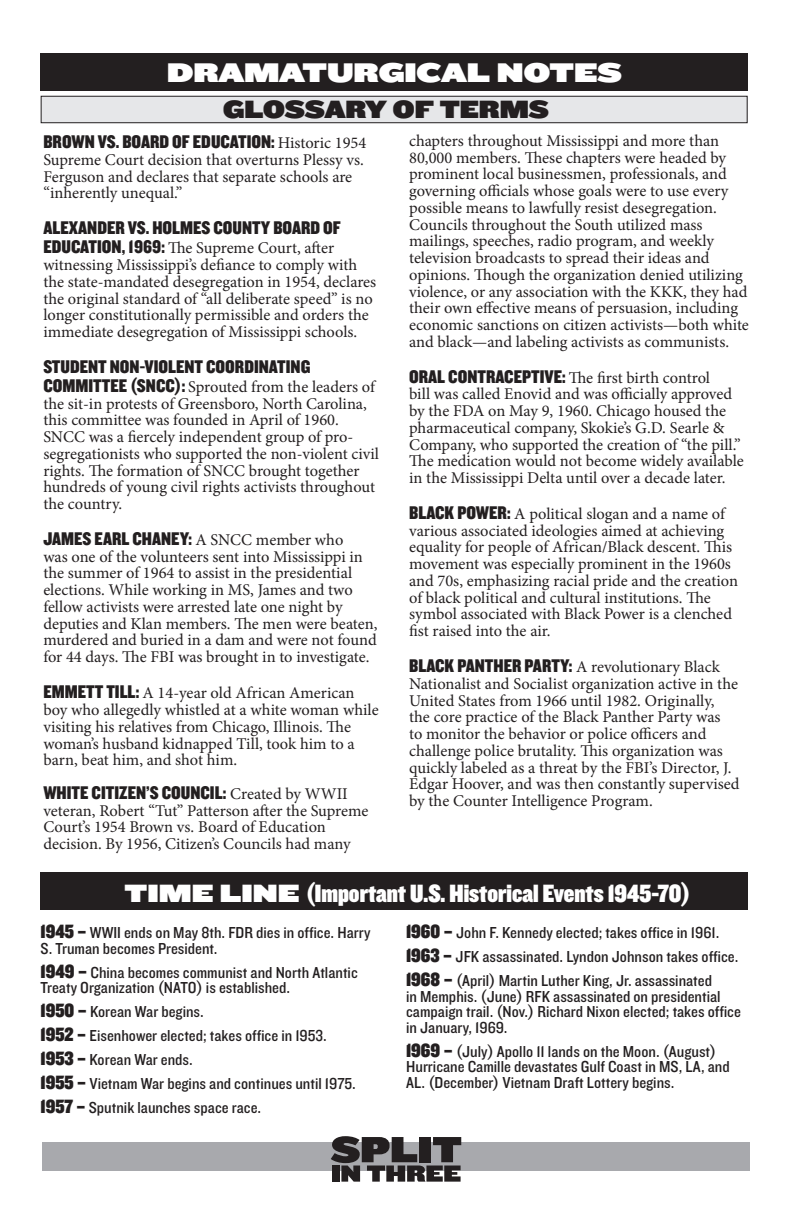
<style>
.page{position:relative;width:792px;height:1224px;background:#fff}
.page>*{position:absolute;margin:0;border:0;box-sizing:border-box;transform-origin:0 0}
.t1{font:28px "Knockout HTF94 Ultmt Sumo";color:#fff}
.t2{font:26px "Knockout HTF90 Ultmt Welterwt";color:#fff}
.t3{font:26px "Knockout HTF93 Ultmt Heviwt";color:#231f20}
.t4{font:19px "Knockout HTF70 Full Welterwt";color:#231f20}
.t5{font:16.4px/16.8px "Minion Pro";color:#231f20}
.t6{font:16.4px/15.6px "Knockout HTF30 Junior Welterwt";color:#231f20}
.s1{font-family:"Minion Pro";font-size:16.4px}
.s2{font-family:"Knockout HTF70 Full Welterwt";font-size:19px}
.s3{font-family:"Knockout HTF94 Ultmt Sumo"}
.s4{font-family:"Knockout HTF90 Ultmt Welterwt";font-size:20px}
</style>
<div class="page">
<div style="left:42px;top:1142px;width:708px;height:29px;background:#a8a9ad"></div>
<svg style="left:331px;top:1136px;width:130px;height:46px"></svg>
<div style="left:41px;top:96px;width:706px;height:27px;background:#e6e7e9"></div>
<div style="left:41px;top:96px;width:707px;height:27px;border:1px solid #231f20"></div>
<div style="left:41px;top:53px;width:707px;height:38px;background:#231f20"></div>
<div style="left:41px;top:872px;width:707px;height:38px;background:#231f20"></div>
<h1 class="t1" style="left:167px;top:57px;width:456px">DRAMATURGICAL NOTES</h1>
<h2 class="t3" style="left:223px;top:95px;width:327px">GLOSSARY OF TERMS</h2>
<p class="t4" style="left:43px;top:132px;width:325px">BROWN VS. BOARD OF EDUCATION: <span class="s1">Historic 1954</span></p>
<p class="t5" style="left:43px;top:151px;width:322px">Supreme Court decision that overturns Plessy vs.<br>Ferguson and declares that separate schools are “inherently unequal.”</p>
<p class="t4" style="left:43px;top:218px;width:299px">ALEXANDER VS. HOLMES COUNTY BOARD OF</p>
<p class="t5" style="left:43px;top:240px;width:334px"><span class="s2">EDUCATION, 1969:</span> The Supreme Court, after witnessing Mississippi’s defiance to comply with the state-mandated desegregation in 1954, declares the original standard of “all deliberate speed” is no longer constitutionally permissible and orders the immediate desegregation of Mississippi schools.</p>
<p class="t4" style="left:43px;top:357px;width:269px">STUDENT NON-VIOLENT COORDINATING</p>
<p class="t5" style="left:43px;top:378px;width:337px"><span class="s2">COMMITTEE (SNCC):</span> Sprouted from the leaders of the sit-in protests of Greensboro, North Carolina, this committee was founded in April of 1960.<br>SNCC was a fiercely independent group of pro&shy;segregationists who supported the non-violent civil rights. The formation of SNCC brought together hundreds of young civil rights activists throughout the country.</p>
<p class="t4" style="left:43px;top:529px;width:302px">JAMES EARL CHANEY: <span class="s1">A SNCC member who</span></p>
<p class="t5" style="left:43px;top:548px;width:336px">was one of the volunteers sent into Mississippi in the summer of 1964 to assist in the presidential elections. While working in MS, James and two fellow activists were arrested late one night by deputies and Klan members. The men were beaten, murdered and buried in a dam and were not found for 44 days. The FBI was brought in to investigate.</p>
<p class="t5" style="left:43px;top:685px;width:337px"><span class="s2">EMMETT TILL:</span> A 14-year old African American boy who allegedly whistled at a white woman while visiting his relatives from Chicago, Illinois. The woman’s husband kidnapped Till, took him to a barn, beat him, and shot him.</p>
<p class="t4" style="left:43px;top:783px;width:306px">WHITE CITIZEN’S COUNCIL: <span class="s1">Created by WWII</span></p>
<p class="t5" style="left:43px;top:802px;width:327px">veteran, Robert “Tut” Patterson after the Supreme<br>Court’s 1954 Brown vs. Board of Education decision. By 1956, Citizen’s Councils had many</p>
<p class="t5" style="left:409px;top:132px;width:341px">chapters throughout Mississippi and more than 80,000 members. These chapters were headed by prominent local businessmen, professionals, and governing officials whose goals were to use every possible means to lawfully resist desegregation.<br>Councils throughout the South utilized mass mailings, speeches, radio program, and weekly television broadcasts to spread their ideas and opinions. Though the organization denied utilizing violence, or any association with the KKK, they had their own effective means of persuasion, including economic sanctions on citizen activists—both white and black—and labeling activists as communists.</p>
<p class="t5" style="left:409px;top:369px;width:336px"><span class="s2">ORAL CONTRACEPTIVE:</span> The first birth control<br>bill was called Enovid and was officially approved by the FDA on May 9, 1960. Chicago housed the pharmaceutical company, Skokie’s G.D. Searle &amp; Company, who supported the creation of “the pill.” The medication would not become widely available in the Mississippi Delta until over a decade later.</p>
<p class="t5" style="left:409px;top:505px;width:330px"><span class="s2">BLACK POWER:</span> A political slogan and a name of various associated ideologies aimed at achieving equality for people of African/Black descent. This movement was especially prominent in the 1960s and 70s, emphasizing racial pride and the creation of black political and cultural institutions. The symbol associated with Black Power is a clenched fist raised into the air.</p>
<p class="t5" style="left:409px;top:658px;width:332px"><span class="s2">BLACK PANTHER PARTY:</span> A revolutionary Black Nationalist and Socialist organization active in the United States from 1966 until 1982. Originally,<br>the core practice of the Black Panther Party was<br>to monitor the behavior or police officers and challenge police brutality. This organization was quickly labeled as a threat by the FBI’s Director, J.<br>Edgar Hoover, and was then constantly supervised by the Counter Intelligence Program.</p>
<h2 class="t2" style="left:125px;top:879px;width:567px"><span class="s3">TIME LINE</span> (Important U.S. Historical Events 1945-70)</h2>
<p class="t6" style="left:41px;top:925px;width:331px"><span class="s4">1945 –</span> WWII ends on May 8th. FDR dies in office. Harry<br>S. Truman becomes President.</p>
<p class="t6" style="left:41px;top:965px;width:319px"><span class="s4">1949 –</span> China becomes communist and North Atlantic<br>Treaty Organization (NATO) is established.</p>
<p class="t6" style="left:41px;top:1000px;width:317px;line-height:24px"><span class="s4">1950 –</span> Korean War begins.<br><span class="s4">1952 –</span> Eisenhower elected; takes office in 1953.<br><span class="s4">1953 –</span> Korean War ends.<br><span class="s4">1955 –</span> Vietnam War begins and continues until 1975.<br><span class="s4">1957 –</span> Sputnik launches space race.</p>
<p class="t6" style="left:406px;top:921px;width:334px;line-height:24px"><span class="s4">1960 –</span> John F. Kennedy elected; takes office in 1961.<br><span class="s4">1963 –</span> JFK assassinated. Lyndon Johnson takes office.<br><span class="s4">1968 –</span> (April) Martin Luther King, Jr. assassinated</p>
<p class="t6" style="left:406px;top:989px;width:336px">in Memphis. (June) RFK assassinated on presidential campaign trail. (Nov.) Richard Nixon elected; takes office in January, 1969.</p>
<p class="t6" style="left:406px;top:1044px;width:325px"><span class="s4">1969 –</span> (July) Apollo 11 lands on the Moon. (August)<br>Hurricane Camille devastates Gulf Coast in MS, LA, and<br>AL. (December) Vietnam Draft Lottery begins.</p>
</div>
